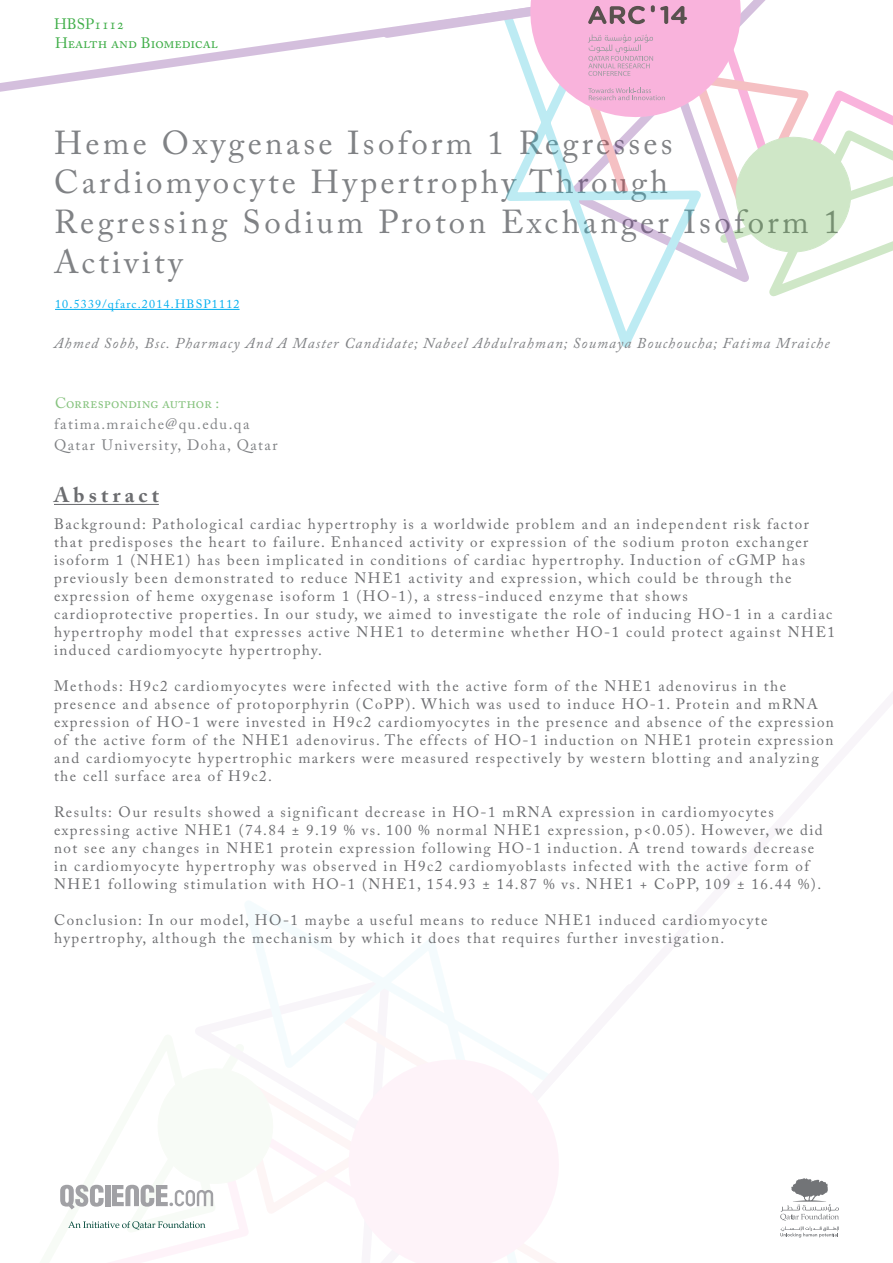
<style>
.page{position:relative;width:893px;height:1263px;background:#fff}
.page>*{position:absolute;margin:0;border:0;box-sizing:border-box;transform-origin:0 0}
.t1{font:33px/39.6px "Adobe Caslon Pro";letter-spacing:.1em;color:#808285}
.t2{font:700 21px "Adobe Caslon Pro";letter-spacing:.2em;color:#6c6d70}
.t3{font:15px/18px "Adobe Caslon Pro";letter-spacing:.1em;color:#6c6d70}
.t4{font:italic 15px "Adobe Caslon Pro";letter-spacing:.075em;color:#808285}
.t5{font:15px "Adobe Caslon Pro";letter-spacing:.1em;color:#808285}
.t6{font:15px "Adobe Caslon Pro";color:#40ae49}
.t7{font:15px "Adobe Caslon Pro";color:#87c37f}
.t8{font:12px "Adobe Caslon Pro";letter-spacing:.1em;color:#00aeef}
</style>
<div class="page">
<svg style="left:65px;top:1184px;width:112px;height:79px"></svg>
<svg style="left:235px;top:901px;width:263px;height:337px"></svg>
<svg style="left:337px;top:1048px;width:222px;height:215px;fill:#fef3f9"></svg>
<svg style="left:0;top:29px;width:376px;height:63px"></svg>
<svg style="left:608px;top:308px;width:39px;height:40px"></svg>
<svg style="left:376px;top:0;width:517px;height:308px"></svg>
<svg style="left:780px;top:1226px;width:59px;height:11px"></svg>
<svg style="left:780px;top:1178px;width:59px;height:42px"></svg>
<svg style="left:60px;top:1185px;width:44px;height:24px"></svg>
<div style="left:105px;top:1185px;width:5px;height:21px;background:#a1a1a5"></div>
<svg style="left:112px;top:1062px;width:167px;height:144px"></svg>
<svg style="left:68px;top:1221px;width:137px;height:8px"></svg>
<hr style="left:55px;top:309px;width:185px;height:1px;background:#00aeef">
<hr style="left:54px;top:504px;width:105px;height:1px;background:#6c6d70">
<p class="t6" style="left:54px;top:15px;width:72px">HBSP1112</p>
<p class="t6" style="left:55px;top:34px;width:164px">Health and Biomedical</p>
<p class="t1" style="left:54px;top:123px;width:788px">Heme Oxygenase Isoform 1 Regresses<br>Cardiomyocyte Hypertrophy Through<br>Regressing Sodium Proton Exchanger Isoform 1<br>Activity</p>
<p class="t8" style="left:55px;top:297px;width:186px">10.5339/qfarc.2014.HBSP1112</p>
<p class="t4" style="left:54px;top:334px;width:777px">Ahmed Sobh, Bsc. Pharmacy And A Master Candidate; Nabeel Abdulrahman; Soumaya Bouchoucha; Fatima Mraiche</p>
<p class="t7" style="left:55px;top:394px;width:166px">Corresponding author :</p>
<p class="t5" style="left:54px;top:415px;width:197px">fatima.mraiche@qu.edu.qa</p>
<p class="t5" style="left:54px;top:436px;width:225px">Qatar University, Doha, Qatar</p>
<p class="t2" style="left:54px;top:483px;width:106px">Abstract</p>
<p class="t3" style="left:54px;top:515px;width:756px">Background: Pathological cardiac hypertrophy is a worldwide problem and an independent risk factor that predisposes the heart to failure. Enhanced activity or expression of the sodium proton exchanger isoform 1 (NHE1) has been implicated in conditions of cardiac hypertrophy. Induction of cGMP has previously been demonstrated to reduce NHE1 activity and expression, which could be through the expression of heme oxygenase isoform 1 (HO-1), a stress-induced enzyme that shows</p>
<p class="t3" style="left:54px;top:605px;width:782px">cardioprotective properties. In our study, we aimed to investigate the role of inducing HO-1 in a cardiac hypertrophy model that expresses active NHE1 to determine whether HO-1 could protect against NHE1 induced cardiomyocyte hypertrophy.</p>
<p class="t3" style="left:54px;top:677px;width:781px">Methods: H9c2 cardiomyocytes were infected with the active form of the NHE1 adenovirus in the presence and absence of protoporphyrin (CoPP). Which was used to induce HO-1. Protein and mRNA expression of HO-1 were invested in H9c2 cardiomyocytes in the presence and absence of the expression of the active form of the NHE1 adenovirus. The effects of HO-1 induction on NHE1 protein expression and cardiomyocyte hypertrophic markers were measured respectively by western blotting and analyzing the cell surface area of H9c2.</p>
<p class="t3" style="left:54px;top:803px;width:770px">Results: Our results showed a significant decrease in HO-1 mRNA expression in cardiomyocytes expressing active NHE1 (74.84 ± 9.19 % vs. 100 % normal NHE1 expression, p&lt;0.05). However, we did not see any changes in NHE1 protein expression following HO-1 induction. A trend towards decrease in cardiomyocyte hypertrophy was observed in H9c2 cardiomyoblasts infected with the active form of NHE1 following stimulation with HO-1 (NHE1, 154.93 ± 14.87 % vs. NHE1 + CoPP, 109 ± 16.44 %).</p>
<p class="t3" style="left:54px;top:911px;width:715px">Conclusion: In our model, HO-1 maybe a useful means to reduce NHE1 induced cardiomyocyte hypertrophy, although the mechanism by which it does that requires further investigation.</p>
</div>
